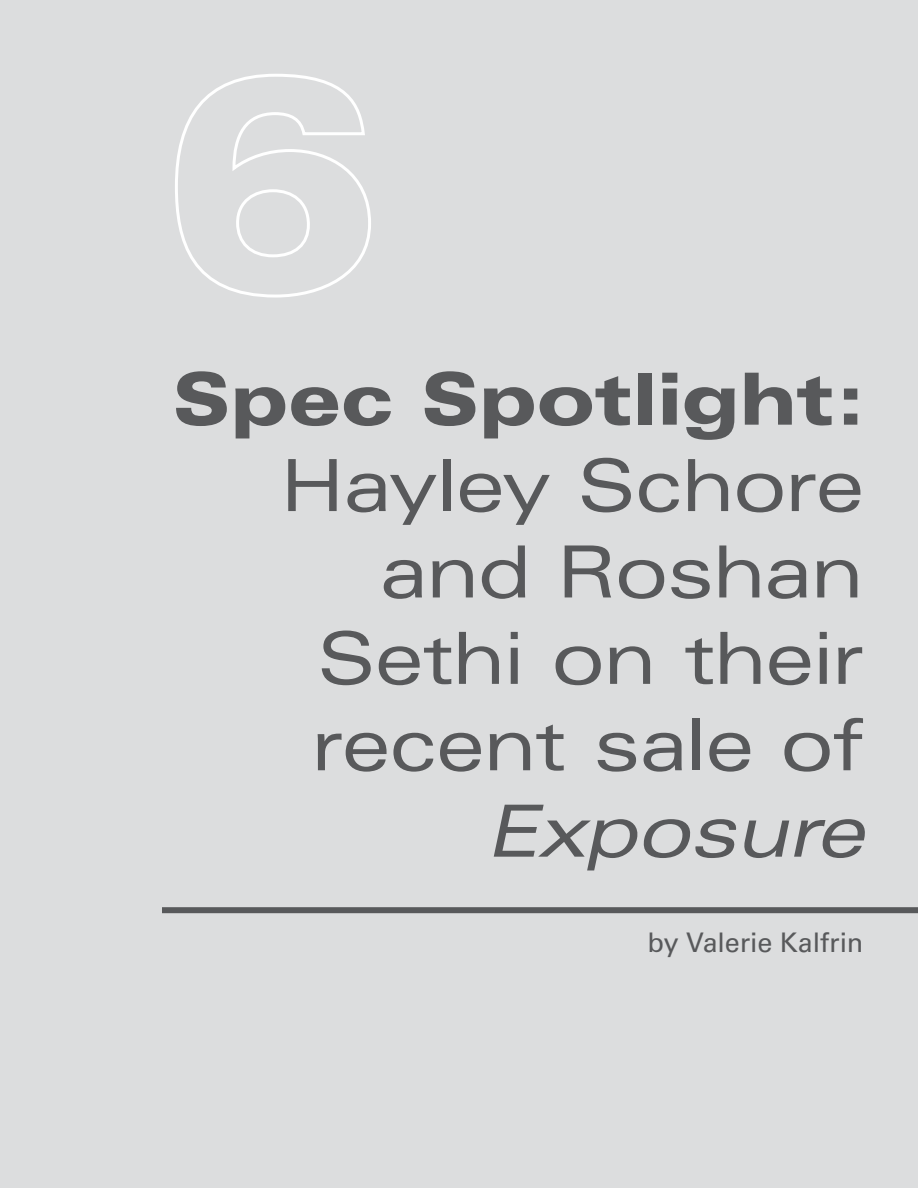
<style>
.page{position:relative;width:918px;height:1188px;background:#dcddde}
.page>*{position:absolute;margin:0;border:0;box-sizing:border-box;transform-origin:0 0}
.t1{font:expanded 72px/86.4px "Univers";letter-spacing:-.02em;color:#58595b;text-align:right}
.t2{font:900 expanded 72px "Univers";letter-spacing:-.015em;color:#58595b}
.t3{font:italic expanded 72px "Univers";letter-spacing:-.02em;color:#58595b}
.t4{font:27px "Univers";letter-spacing:-.005em;color:#58595b}
</style>
<div class="page">
<div style="left:162px;top:907px;width:756px;height:6px;background:#58595b"></div>
<svg style="left:175px;top:74px;width:196px;height:224px"></svg>
<p class="t2" style="left:172px;top:357px;width:693px">Spec Spotlight:</p>
<p class="t1" style="left:280px;top:441px;width:585px">Hayley Schore and Roshan<br>Sethi on their recent sale of</p>
<p class="t3" style="left:486px;top:789px;width:379px">Exposure</p>
<p class="t4" style="left:647px;top:926px;width:217px">by Valerie Kalfrin</p>
</div>
